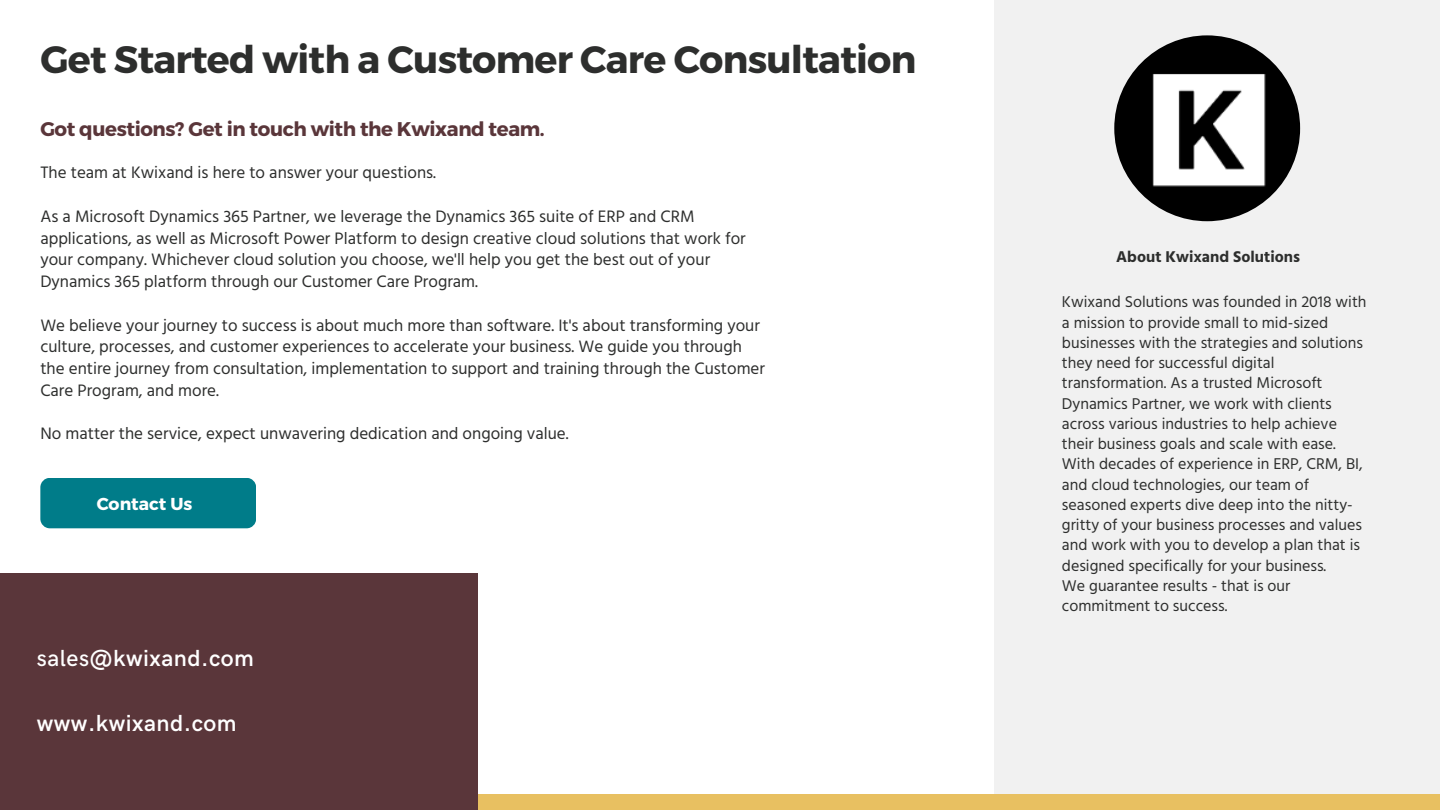
<style>
.page{position:relative;width:1440px;height:810px;background:#fff}
.page>*{position:absolute;margin:0;border:0;box-sizing:border-box;transform-origin:0 0}
.t1{font:700 38.1px "Montserrat";letter-spacing:-.02em;color:#2d2e2d}
.t2{font:600 23.4px "HK Grotesk";letter-spacing:.02em;color:#fff}
.t3{font:700 19.8px "Montserrat";letter-spacing:-.02em;color:#5a363a}
.t4{font:700 17.3px "Montserrat";color:#fff}
.t5{font:17px/21.8px "Hind";color:#2d2e2d}
.t6{font:16px/20.2px "Hind";color:#2d2e2d}
.t7{font:700 16px "Hind";color:#2d2e2d}
.s1{font-weight:500}
</style>
<div class="page">
<div style="left:994px;top:0;width:446px;height:810px;background:#f1f1f1"></div>
<div style="left:1px;top:794px;width:1439px;height:16px;background:#e8c061"></div>
<div style="left:0;top:573px;width:478px;height:237px;background:#5a363a"></div>
<div style="left:40px;top:478px;width:216px;height:50px;background:#007c89;border-radius:10px"></div>
<img style="left:1114px;top:35px;width:186px;height:186px;border-radius:50%">
<p class="t1" style="left:40px;top:35px;width:878px">Get Started with a Customer Care Consultation</p>
<p class="t3" style="left:40px;top:117px;width:506px">Got questions? Get in touch with the Kwixand team.</p>
<p class="t5" style="left:40px;top:162px;width:397px">The team at Kwixand is here to answer your questions.</p>
<p class="t5" style="left:40px;top:205px;width:707px">As a Microsoft Dynamics 365 Partner, we leverage the Dynamics 365 suite of ERP and CRM applications, as well as Microsoft Power Platform to design creative cloud solutions that work for your company. Whichever cloud solution you choose, we'll help you get the best out of your Dynamics 365 platform through our Customer Care Program.</p>
<p class="t5" style="left:40px;top:314px;width:726px">We believe your journey to success is about much more than software. It's about transforming your culture, processes, and customer experiences to accelerate your business. We guide you through the entire journey from consultation, implementation to support and training through the Customer Care Program, and more.</p>
<p class="t5" style="left:40px;top:423px;width:530px">No matter the service, expect unwavering dedication and ongoing value.</p>
<p class="t4" style="left:97px;top:493px;width:97px">Contact Us</p>
<p class="t2" style="left:37px;top:645px;width:218px"><span class="s1">sales</span>@kwixand.com</p>
<p class="t2" style="left:37px;top:710px;width:201px">www.kwixand.com</p>
<p class="t7" style="left:1116px;top:247px;width:185px">About Kwixand Solutions</p>
<p class="t6" style="left:1062px;top:292px;width:306px">Kwixand Solutions was founded in 2018 with a mission to provide small to mid-sized businesses with the strategies and solutions they need for successful digital transformation. As a trusted Microsoft Dynamics Partner, we work with clients across various industries to help achieve their business goals and scale with ease.<br>With decades of experience in ERP, CRM, BI, and cloud technologies, our team of seasoned experts dive deep into the nitty&shy;gritty of your business processes and values and work with you to develop a plan that is designed specifically for your business.</p>
<p class="t6" style="left:1062px;top:575px;width:230px">We guarantee results - that is our commitment to success.</p>
</div>
